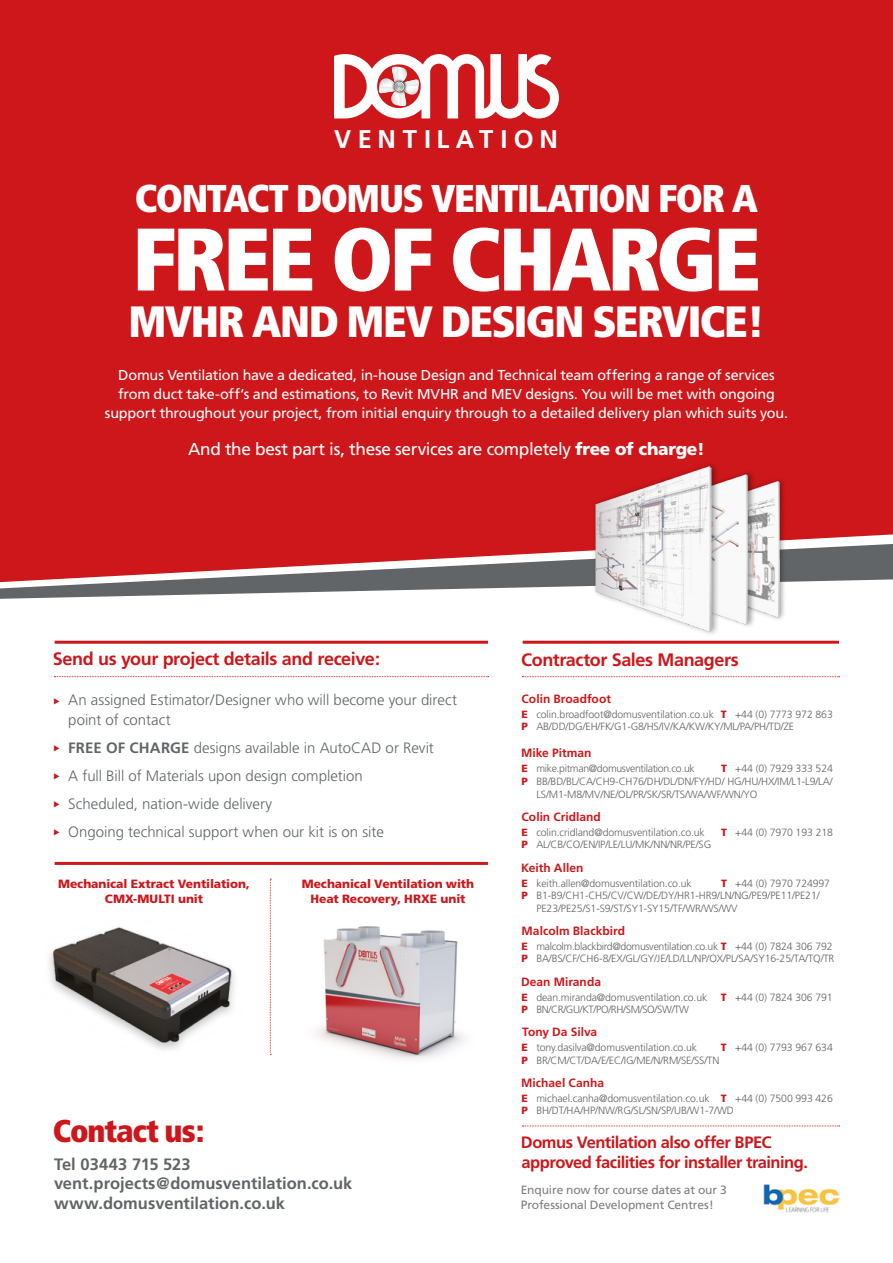
<style>
.page{position:relative;width:893px;height:1263px;background:#fff}
.page>*{position:absolute;margin:0;border:0;box-sizing:border-box;transform-origin:0 0}
.t1{font:900 condensed 88.65px "Frutiger";letter-spacing:-.045em;color:#fff}
.t2{font:900 condensed 43.8px "Frutiger";letter-spacing:-.035em;color:#fff}
.t3{font:900 condensed 38.7px "Frutiger";letter-spacing:-.04em;color:#fff}
.t4{font:900 condensed 31.5px "Frutiger";letter-spacing:-.04em;color:#cd171a}
.t5{font:700 25.65px "Frutiger";letter-spacing:.245em;color:#fff}
.t6{font:700 18px "Frutiger";letter-spacing:-.02em;color:#cd171a}
.t7{font:17.25px "Frutiger";letter-spacing:-.02em;color:#fff}
.t8{font:700 16.5px/19.5px "Frutiger";color:#616568}
.t9{font:700 16.5px/19.8px "Frutiger";letter-spacing:-.03em;color:#cd171a}
.t10{font:300 15px/19.5px "Frutiger";color:#616568}
.t11{font:14.4px/18.8px "Frutiger";letter-spacing:-.015em;color:#fff;text-align:center}
.t12{font:700 12px "Frutiger";letter-spacing:.005em;color:#cd171a}
.t13{font:900 12px/14.4px "Frutiger";letter-spacing:-.01em;color:#cd171a;text-align:center}
.t14{font:12px/14.4px "Frutiger";letter-spacing:-.01em;color:#7d7e80}
.t15{font:300 10.5px/12.6px "Frutiger";letter-spacing:-.01em;color:#646363}
.t16{font:300 10.5px/12.6px "Frutiger";letter-spacing:-.03em;color:#646363}
.s1{font-weight:900}
.s2{color:#cd171a}
.s3{font-weight:700}
.s4{font-weight:900;color:#cd171a}
</style>
<div class="page">
<div style="left:0;top:0;width:893px;height:544px;background:#cd171a"></div>
<svg style="left:0;top:544px;width:893px;height:55px"></svg>
<svg style="left:334px;top:54px;width:225px;height:64px"></svg>
<img style="left:763px;top:1184px;width:77px;height:28px">
<img style="left:802px;top:462px;width:28px;height:137px">
<img style="left:531px;top:461px;width:271px;height:180px">
<hr style="left:55px;top:641px;width:433px;height:3px;background:#cd171a">
<svg style="left:54px;top:676px;width:435px;height:1px"></svg>
<img style="left:49px;top:927px;width:186px;height:123px">
<img style="left:269px;top:910px;width:195px;height:150px">
<hr style="left:55px;top:862px;width:433px;height:3px;background:#cd171a">
<hr style="left:523px;top:641px;width:316px;height:3px;background:#cd171a">
<svg style="left:522px;top:676px;width:318px;height:1px"></svg>
<svg style="left:522px;top:1125px;width:318px;height:1px"></svg>
<svg style="left:270px;top:879px;width:1px;height:176px"></svg>
<h3 class="t5" style="left:334px;top:124px;width:226px">VENTILATION</h3>
<h3 class="t3" style="left:135px;top:175px;width:624px">CONTACT DOMUS VENTILATION FOR A</h3>
<h1 class="t1" style="left:132px;top:205px;width:630px">FREE OF CHARGE</h1>
<h2 class="t2" style="left:128px;top:295px;width:638px">MVHR AND MEV DESIGN SERVICE!</h2>
<p class="t11" style="left:105px;top:366px;width:684px">Domus Ventilation have a dedicated, in-house Design and Technical team offering a range of services from duct take-off’s and estimations, to Revit MVHR and MEV designs. You will be met with ongoing support throughout your project, from initial enquiry through to a detailed delivery plan which suits you.</p>
<h3 class="t7" style="left:188px;top:439px;width:518px">And the best part is, these services are completely <span class="s1">free of charge!</span></h3>
<h3 class="t6" style="left:53px;top:649px;width:329px">Send us your project details and receive:</h3>
<h3 class="t10" style="left:68px;top:690px;width:390px;text-indent:-15px"><span class="s2">◆</span> An assigned Estimator/Designer who will become your direct point of contact</h3>
<h3 class="t10" style="left:53px;top:738px;width:382px"><span class="s2">◆</span> <span class="s3">FREE OF CHARGE</span> designs available in AutoCAD or Revit</h3>
<h3 class="t10" style="left:53px;top:766px;width:311px"><span class="s2">◆</span> A full Bill of Materials upon design completion</h3>
<h3 class="t10" style="left:53px;top:794px;width:220px"><span class="s2">◆</span> Scheduled, nation-wide delivery</h3>
<h3 class="t10" style="left:53px;top:822px;width:332px"><span class="s2">◆</span> Ongoing technical support when our kit is on site</h3>
<p class="t13" style="left:58px;top:877px;width:193px">Mechanical Extract Ventilation,<br>CMX-MULTI unit</p>
<p class="t13" style="left:302px;top:877px;width:174px">Mechanical Ventilation with<br>Heat Recovery, HRXE unit</p>
<h3 class="t4" style="left:53px;top:1112px;width:153px">Contact us:</h3>
<h3 class="t8" style="left:54px;top:1154px;width:300px">Tel 03443 715 523 vent.projects@domusventilation.co.uk www.domusventilation.co.uk</h3>
<h3 class="t6" style="left:521px;top:649px;width:219px">Contractor Sales Managers</h3>
<p class="t12" style="left:522px;top:692px;width:91px">Colin Broadfoot</p>
<p class="t15" style="left:522px;top:708px;width:313px"><span class="s4">E</span> colin.broadfoot@domusventilation.co.uk <span class="s4">T</span> +44 (0) 7773 972 863<br><span class="s4">P</span> AB/DD/DG/EH/FK/G1-G8/HS/IV/KA/KW/KY/ML/PA/PH/TD/ZE</p>
<p class="t12" style="left:521px;top:746px;width:72px">Mike Pitman</p>
<p class="t16" style="left:522px;top:763px;width:175px"><span class="s4">E</span> mike.pitman@domusventilation.co.uk</p>
<p class="t15" style="left:721px;top:763px;width:113px"><span class="s4">T</span> +44 (0) 7929 333 524</p>
<p class="t15" style="left:522px;top:775px;width:313px"><span class="s4">P</span> BB/BD/BL/CA/CH9-CH76/DH/DL/DN/FY/HD/ HG/HU/HX/IM/L1-L9/LA/</p>
<p class="t15" style="left:536px;top:788px;width:223px">LS/M1-M8/MV/NE/OL/PR/SK/SR/TS/WA/WF/WN/YO</p>
<p class="t12" style="left:522px;top:809px;width:81px">Colin Cridland</p>
<p class="t15" style="left:522px;top:826px;width:185px"><span class="s4">E</span> colin.cridland@domusventilation.co.uk</p>
<p class="t15" style="left:721px;top:826px;width:113px"><span class="s4">T</span> +44 (0) 7970 193 218</p>
<p class="t15" style="left:522px;top:838px;width:191px"><span class="s4">P</span> AL/CB/CO/EN/IP/LE/LU/MK/NN/NR/PE/SG</p>
<p class="t12" style="left:521px;top:860px;width:64px">Keith Allen</p>
<p class="t15" style="left:522px;top:877px;width:172px"><span class="s4">E</span> keith.allen@domusventilation.co.uk</p>
<p class="t15" style="left:721px;top:877px;width:111px"><span class="s4">T</span> +44 (0) 7970 724997</p>
<p class="t15" style="left:522px;top:889px;width:300px"><span class="s4">P</span> B1-B9/CH1-CH5/CV/CW/DE/DY/HR1-HR9/LN/NG/PE9/PE11/PE21/</p>
<p class="t15" style="left:536px;top:902px;width:203px">PE23/PE25/S1-S9/ST/SY1-SY15/TF/WR/WS/WV</p>
<p class="t12" style="left:522px;top:923px;width:105px">Malcolm Blackbird</p>
<p class="t16" style="left:522px;top:940px;width:314px"><span class="s4">E</span> malcolm.blackbird@domusventilation.co.uk <span class="s4">T</span> +44 (0) 7824 306 792<br><span class="s4">P</span> BA/BS/CF/CH6-8/EX/GL/GY/JE/LD/LL/NP/OX/PL/SA/SY16-25/TA/TQ/TR</p>
<p class="t12" style="left:521px;top:974px;width:82px">Dean Miranda</p>
<p class="t15" style="left:522px;top:991px;width:187px"><span class="s4">E</span> dean.miranda@domusventilation.co.uk</p>
<p class="t15" style="left:721px;top:991px;width:113px"><span class="s4">T</span> +44 (0) 7824 306 791</p>
<p class="t16" style="left:522px;top:1003px;width:169px"><span class="s4">P</span> BN/CR/GU/KT/PO/RH/SM/SO/SW/TW</p>
<p class="t12" style="left:522px;top:1025px;width:77px">Tony Da Silva</p>
<p class="t15" style="left:522px;top:1041px;width:177px"><span class="s4">E</span> tony.dasilva@domusventilation.co.uk</p>
<p class="t15" style="left:721px;top:1041px;width:113px"><span class="s4">T</span> +44 (0) 7793 967 634</p>
<p class="t15" style="left:522px;top:1054px;width:199px"><span class="s4">P</span> BR/CM/CT/DA/E/EC/IG/ME/N/RM/SE/SS/TN</p>
<p class="t12" style="left:521px;top:1075px;width:84px">Michael Canha</p>
<p class="t15" style="left:522px;top:1092px;width:313px"><span class="s4">E</span> michael.canha@domusventilation.co.uk <span class="s4">T</span> +44 (0) 7500 993 426<br><span class="s4">P</span> BH/DT/HA/HP/NW/RG/SL/SN/SP/UB/W1-7/WD</p>
<h3 class="t9" style="left:521px;top:1132px;width:289px">Domus Ventilation also offer BPEC approved facilities for installer training.</h3>
<p class="t14" style="left:521px;top:1183px;width:207px">Enquire now for course dates at our 3<br>Professional Development Centres!</p>
</div>
